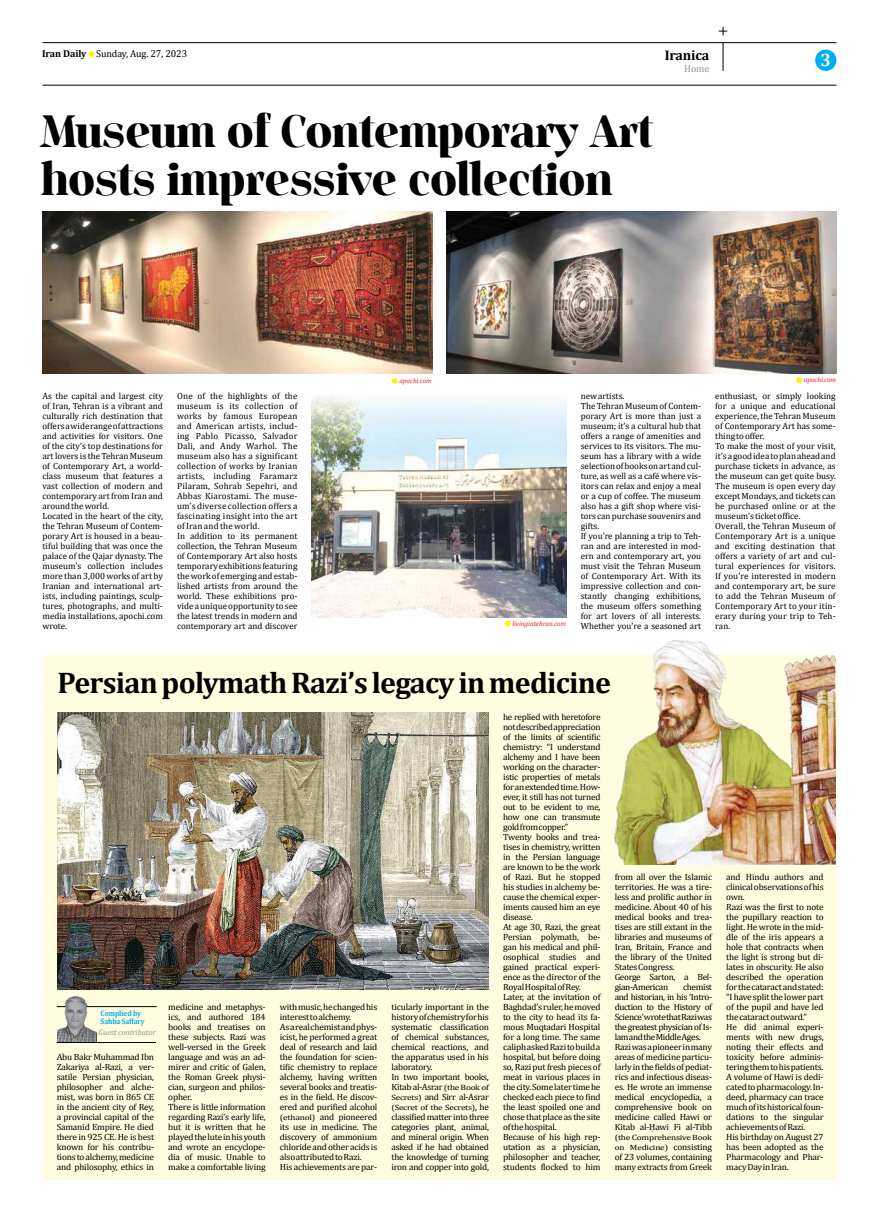
<style>
.page{position:relative;width:879px;height:1219px;background:#fff}
.page>*{position:absolute;margin:0;border:0;box-sizing:border-box;transform-origin:0 0}
.t1{font:700 45px/48px "Jaymont PERSONAL";letter-spacing:.01em;color:#000}
.t2{font:700 30px "Cambria";letter-spacing:-.025em;color:#000}
.t3{font:700 18px "Cambria";color:#fff}
.t4{font:700 14px "Cambria";letter-spacing:-.01em;color:#000}
.t5{font:10px "Cambria";letter-spacing:-.01em;color:#000}
.t6{font:10px "Cambria";color:#939598}
.t7{font:9px/10px "Cambria";letter-spacing:-.02em;color:#000}
.t8{font:9px/10px "Cambria";color:#000}
.t9{font:9px/10px "Cambria";letter-spacing:.015em;color:#000}
.t10{font:700 8px/7.6px "Cambria";letter-spacing:-.01em;color:#00aeef;scale:.9 1}
.t11{font:italic 8px "Cambria";letter-spacing:-.01em;color:#939598}
.t12{font:7.7px/10px "Cambria";letter-spacing:-.02em;color:#000;scale:1.21 1}
.t13{font:italic 6.9px "Cambria";letter-spacing:-.01em;color:#ed1d24}
.s1{font-weight:700}
.s2{font-size:7.7px}
.s3{font-size:9px}
</style>
<div class="page">
<svg style="left:723px;top:43px;width:1px;height:28px"></svg>
<hr style="left:43px;top:42px;width:793px;height:1px;background:#000">
<hr style="left:43px;top:85px;width:793px;height:1px;background:#000">
<div style="left:815px;top:50px;width:21px;height:21px;background:#00aeef;border-radius:50%"></div>
<svg style="left:88px;top:51px;width:6px;height:6px"></svg>
<div style="left:43px;top:656px;width:793px;height:524px;background:#fffcdf"></div>
<svg style="left:505px;top:621px;width:5px;height:5px"></svg>
<svg style="left:796px;top:377px;width:6px;height:6px"></svg>
<svg style="left:392px;top:378px;width:6px;height:6px"></svg>
<hr style="left:57px;top:1006px;width:100px;height:1px;background:#000">
<img style="left:57px;top:996px;width:40px;height:46px">
<hr style="left:57px;top:1042px;width:99px;height:1px;background:#000">
<img style="left:57px;top:713px;width:432px;height:277px">
<img style="left:609px;top:639px;width:226px;height:225px">
<img style="left:42px;top:212px;width:390px;height:161px">
<img style="left:446px;top:212px;width:390px;height:161px">
<img style="left:312px;top:396px;width:254px;height:221px">
<svg style="left:719px;top:27px;width:8px;height:8px"></svg>
<p class="t5" style="left:42px;top:50px;width:147px"><span class="s1">Iran Daily</span> Sunday, Aug. 27, 2023</p>
<h3 class="t4" style="left:664px;top:50px;width:46px">Iranica</h3>
<h1 class="t1" style="left:43px;top:111px;width:611px">Museum of Contemporary Art hosts impressive collection</h1>
<p class="t6" style="left:684px;top:65px;width:27px">Home</p>
<h3 class="t3" style="left:820px;top:54px;width:12px">3</h3>
<p class="t13" style="left:399px;top:378px;width:34px">apochi.com</p>
<p class="t13" style="left:804px;top:378px;width:34px">apochi.com</p>
<p class="t8" style="left:43px;top:392px;width:122px">As the capital and largest city of Iran, Tehran is a vibrant and culturally rich destination that offers a wide range of attractions and activities for visitors. One of the city’s top destinations for art lovers is the Tehran Museum of Contemporary Art, a world&shy;class museum that features a vast collection of modern and contemporary art from Iran and around the world.<br>Located in the heart of the city, the Tehran Museum of Contem&shy;porary Art is housed in a beau&shy;tiful building that was once the palace of the Qajar dynasty. The museum’s collection includes more than 3,000 works of art by<br>Iranian and international art&shy;ists, including paintings, sculp&shy;tures, photographs, and multi&shy;media installations, apochi.com wrote.</p>
<p class="t9" style="left:177px;top:392px;width:122px">One of the highlights of the museum is its collection of works by famous European and American artists, includ&shy;ing Pablo Picasso, Salvador<br>Dali, and Andy Warhol. The museum also has a significant collection of works by Iranian artists, including Faramarz<br>Pilaram, Sohrab Sepehri, and<br>Abbas Kiarostami. The muse&shy;um’s diverse collection offers a fascinating insight into the art of Iran and the world.<br>In addition to its permanent collection, the Tehran Museum of Contemporary Art also hosts temporary exhibitions featuring the work of emerging and estab&shy;lished artists from around the world. These exhibitions pro&shy;vide a unique opportunity to see the latest trends in modern and contemporary art and discover</p>
<p class="t8" style="left:581px;top:392px;width:122px">new artists.<br>The Tehran Museum of Contem&shy;porary Art is more than just a museum; it’s a cultural hub that offers a range of amenities and services to its visitors. The mu&shy;seum has a library with a wide selection of books on art and cul&shy;ture, as well as a café where vis&shy;itors can relax and enjoy a meal or a cup of coffee. The museum also has a gift shop where visi&shy;tors can purchase souvenirs and gifts.<br>If you’re planning a trip to Teh&shy;ran and are interested in mod&shy;ern and contemporary art, you must visit the Tehran Museum of Contemporary Art. With its impressive collection and con&shy;stantly changing exhibitions, the museum offers something for art lovers of all interests.<br>Whether you’re a seasoned art</p>
<p class="t8" style="left:715px;top:392px;width:122px">enthusiast, or simply looking for a unique and educational experience, the Tehran Museum of Contemporary Art has some&shy;thing to offer.<br>To make the most of your visit, it’s a good idea to plan ahead and purchase tickets in advance, as the museum can get quite busy.<br>The museum is open every day except Mondays, and tickets can be purchased online or at the museum’s ticket office.<br>Overall, the Tehran Museum of<br>Contemporary Art is a unique and exciting destination that offers a variety of art and cul&shy;tural experiences for visitors.<br>If you’re interested in modern and contemporary art, be sure to add the Tehran Museum of<br>Contemporary Art to your itin&shy;erary during your trip to Teh&shy;ran.</p>
<p class="t13" style="left:512px;top:621px;width:55px">livingintehran.com</p>
<h2 class="t2" style="left:57px;top:671px;width:555px">Persian polymath Razi’s legacy in medicine</h2>
<p class="t10" style="left:101px;top:1010px;width:50px">Complied by<br>Sahba Saffary</p>
<p class="t11" style="left:99px;top:1029px;width:59px">Guest contributor</p>
<p class="t7" style="left:57px;top:1053px;width:99px;text-align:justify">Abu Bakr Muhammad Ibn Zakariya al-Razi, a ver&shy;satile Persian physician, philosopher and alche&shy;mist, was born in 865 CE in the ancient city of Rey, a provincial capital of the Samanid Empire. He died there in 925 CE. He is best known for his contribu&shy;tions to alchemy, medicine and philosophy, ethics in</p>
<p class="t7" style="left:168px;top:1003px;width:99px">medicine and metaphys&shy;ics, and authored 184 books and treatises on these subjects. Razi was well-versed in the Greek language and was an ad&shy;mirer and critic of Galen, the Roman Greek physi&shy;cian, surgeon and philos&shy;opher.<br>There is little information regarding Razi’s early life, but it is written that he played the lute in his youth and wrote an encyclope&shy;dia of music. Unable to make a comfortable living</p>
<p class="t7" style="left:280px;top:1003px;width:99px">with music, he changed his interest to alchemy.<br>As a real chemist and phys&shy;icist, he performed a great deal of research and laid the foundation for scien&shy;tific chemistry to replace alchemy, having written several books and treatis&shy;es in the field. He discov&shy;ered and purified alcohol <span class="s2">(ethanol)</span> and pioneered its use in medicine. The discovery of ammonium chloride and other acids is also attributed to Razi.<br>His achievements are par-</p>
<p class="t7" style="left:391px;top:1003px;width:99px">ticularly important in the history of chemistry for his systematic classification of chemical substances, chemical reactions, and the apparatus used in his laboratory.<br>In two important books,<br>Kitab al-Asrar <span class="s2">(the Book of<br>Secrets)</span> and Sirr al-Asrar</p>
<p class="t12" style="left:391px;top:1103px;width:82px">(Secret of the Secrets)<span class="s3">, he</span></p>
<p class="t7" style="left:391px;top:1112px;width:99px;text-align:justify">classified matter into three categories plant, animal, and mineral origin. When asked if he had obtained the knowledge of turning iron and copper into gold,</p>
<p class="t7" style="left:503px;top:713px;width:99px">he replied with heretofore not described appreciation of the limits of scientific chemistry: “I understand alchemy and I have been working on the character&shy;istic properties of metals for an extended time. How&shy;ever, it still has not turned out to be evident to me, how one can transmute gold from copper.”<br>Twenty books and trea&shy;tises in chemistry, written in the Persian language are known to be the work of Razi. But he stopped his studies in alchemy be&shy;cause the chemical exper&shy;iments caused him an eye disease.<br>At age 30, Razi, the great<br>Persian polymath, be&shy;gan his medical and phil&shy;osophical studies and gained practical experi&shy;ence as the director of the<br>Royal Hospital of Rey.<br>Later, at the invitation of<br>Baghdad’s ruler, he moved to the city to head its fa&shy;mous Muqtadari Hospital for a long time. The same caliph asked Razi to build a hospital, but before doing so, Razi put fresh pieces of meat in various places in the city. Some later time he checked each piece to find the least spoiled one and chose that place as the site of the hospital.<br>Because of his high rep&shy;utation as a physician, philosopher and teacher, students flocked to him</p>
<p class="t7" style="left:615px;top:873px;width:99px">from all over the Islamic territories. He was a tire&shy;less and prolific author in medicine. About 40 of his medical books and trea&shy;tises are still extant in the libraries and museums of<br>Iran, Britain, France and the library of the United<br>States Congress.<br>George Sarton, a Bel&shy;gian-American</p>
<p class="t7" style="left:615px;top:983px;width:99px;text-indent:68px">chemist and historian, in his ‘Intro&shy;duction to the History of<br>Science’ wrote that Razi was the greatest physician of Is&shy;lam and the Middle Ages.<br>Razi was a pioneer in many areas of medicine particu&shy;larly in the fields of pediat&shy;rics and infectious diseas&shy;es. He wrote an immense medical encyclopedia, a comprehensive book on medicine called Hawi or<br>Kitab al-Ḥawi Fi al-Tibb</p>
<p class="t12" style="left:615px;top:1133px;width:82px">(the Comprehensive Book on Medicine) <span class="s3">consisting</span></p>
<p class="t7" style="left:615px;top:1153px;width:99px">of 23 volumes, containing many extracts from Greek</p>
<p class="t7" style="left:726px;top:873px;width:99px">and Hindu authors and clinical observations of his own.<br>Razi was the first to note the pupillary reaction to light. He wrote in the mid&shy;dle of the iris appears a hole that contracts when the light is strong but di&shy;lates in obscurity. He also described the operation for the cataract and stated: “I have split the lower part of the pupil and have led the cataract outward.”<br>He did animal experi&shy;ments with new drugs, noting their effects and toxicity before adminis&shy;tering them to his patients.<br>A volume of Hawi is dedi&shy;cated to pharmacology. In&shy;deed, pharmacy can trace much of its historical foun&shy;dations to the singular achievements of Razi.<br>His birthday on August 27 has been adopted as the<br>Pharmacology and Phar&shy;macy Day in Iran.</p>
</div>
